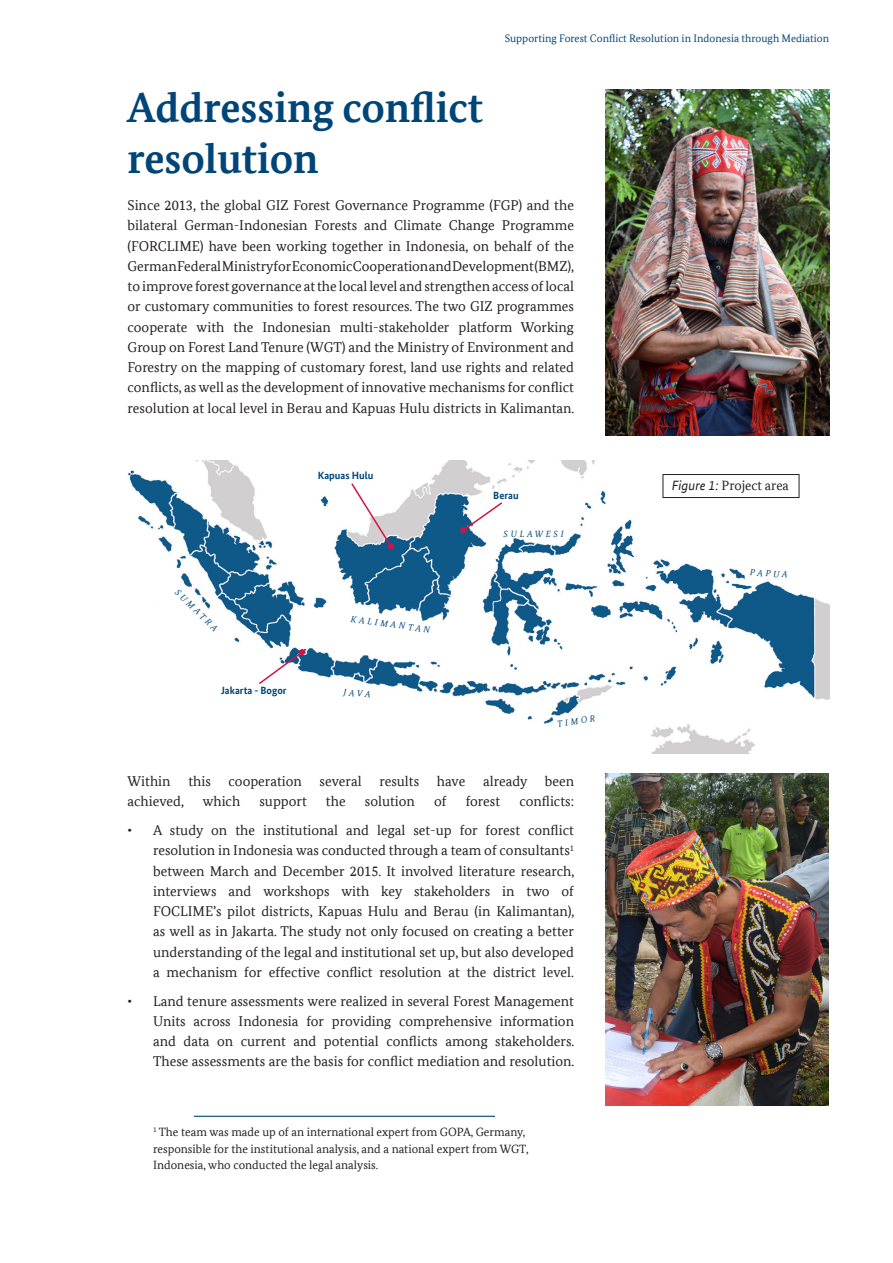
<style>
.page{position:relative;width:893px;height:1263px;background:#fff}
.page>*{position:absolute;margin:0;border:0;box-sizing:border-box;transform-origin:0 0}
.t1{font:700 42px/51px "Bundes Serif Office";color:#004578}
.t2{font:14.25px/20.2px "Bundes Serif Office";color:#231f20;text-align:justify}
.t3{font:13.5px "Bundes Serif Office";color:#231f20}
.t4{font:12px/16.5px "Bundes Serif Office";color:#231f20}
.t5{font:10.8px "Bundes Serif Office";color:#004578}
.t6{font:700 10.5px "Bundes Sans Office";color:#004578}
.t7{font:italic 9px "Bundes Serif Office";letter-spacing:.3em;color:#004578}
.s1{font-family:"Bundes Sans Office";font-style:italic}
</style>
<div class="page">
<hr style="left:194px;top:1116px;width:301px;height:1px;background:#004578">
<img style="left:606px;top:89px;width:223px;height:346px">
<img style="left:606px;top:774px;width:223px;height:332px">
<img style="left:128px;top:460px;width:701px;height:294px">
<svg style="left:460px;top:501px;width:44px;height:32px"></svg>
<svg style="left:350px;top:482px;width:44px;height:67px"></svg>
<svg style="left:257px;top:649px;width:48px;height:37px"></svg>
<div style="left:663px;top:474px;width:136px;height:23px;background:#fff"></div>
<div style="left:663px;top:474px;width:136px;height:24px;border:1px solid #231f20"></div>
<p class="t5" style="left:505px;top:33px;width:326px">Supporting Forest Conflict Resolution in Indonesia through Mediation</p>
<p class="t1" style="left:128px;top:82px;width:357px">Addressing conflict resolution</p>
<p class="t2" style="left:128px;top:195px;width:448px">Since 2013, the global GIZ Forest Governance Programme (FGP) and the bilateral German-Indonesian Forests and Climate Change Programme (FORCLIME) have been working together in Indonesia, on behalf of the German Federal Ministry for Economic Cooperation and Development (BMZ), to improve forest governance at the local level and strengthen access of local or customary communities to forest resources. The two GIZ programmes cooperate with the Indonesian multi-stakeholder platform Working Group on Forest Land Tenure (WGT) and the Ministry of Environment and Forestry on the mapping of customary forest, land use rights and related conflicts, as well as the development of innovative mechanisms for conflict resolution at local level in Berau and Kapuas Hulu districts in Kalimantan.</p>
<p class="t6" style="left:318px;top:469px;width:57px">Kapuas Hulu</p>
<p class="t7" style="left:180px;top:587px;width:58px;rotate:45deg">SUMATRA</p>
<p class="t6" style="left:221px;top:684px;width:67px">Jakarta - Bogor</p>
<p class="t7" style="left:352px;top:613px;width:81px;rotate:8deg">KALIMANTAN</p>
<p class="t7" style="left:344px;top:687px;width:28px;rotate:4deg">JAVA</p>
<p class="t6" style="left:493px;top:490px;width:27px">Berau</p>
<p class="t7" style="left:504px;top:528px;width:62px">SULAWESI</p>
<p class="t7" style="left:557px;top:718px;width:40px;rotate:-8deg">TIMOR</p>
<p class="t2" style="left:128px;top:771px;width:448px">Within this cooperation several results have already been achieved,</p>
<p class="t2" style="left:203px;top:791px;width:39px">which</p>
<p class="t2" style="left:259px;top:791px;width:49px">support</p>
<p class="t2" style="left:326px;top:791px;width:21px">the</p>
<p class="t2" style="left:365px;top:791px;width:52px">solution</p>
<p class="t2" style="left:434px;top:791px;width:14px">of</p>
<p class="t2" style="left:466px;top:791px;width:36px">forest</p>
<p class="t2" style="left:519px;top:791px;width:56px">conflicts:</p>
<p class="t2" style="left:153px;top:820px;width:423px;text-indent:-26px">• A study on the institutional and legal set-up for forest conflict resolution in Indonesia was conducted through a team of consultants<sup>1 </sup>between March and December 2015. It involved literature research, interviews and workshops with key stakeholders in two of FOCLIME’s pilot districts, Kapuas Hulu and Berau (in Kalimantan), as well as in Jakarta. The study not only focused on creating a better understanding of the legal and institutional set up, but also developed a mechanism for effective conflict resolution at the district level.</p>
<p class="t2" style="left:153px;top:990px;width:423px;text-indent:-26px">• Land tenure assessments were realized in several Forest Management Units across Indonesia for providing comprehensive information and data on current and potential conflicts among stakeholders.<br>These assessments are the basis for conflict mediation and resolution.</p>
<p class="t4" style="left:153px;top:1124px;width:377px"><sup>1</sup> The team was made up of an international expert from GOPA, Germany, responsible for the institutional analysis, and a national expert from WGT,<br>Indonesia, who conducted the legal analysis.</p>
<p class="t3" style="left:672px;top:477px;width:119px"><span class="s1">Figure 1:</span> Project area</p>
<p class="t7" style="left:750px;top:567px;width:39px;rotate:4deg">PAPUA</p>
</div>
